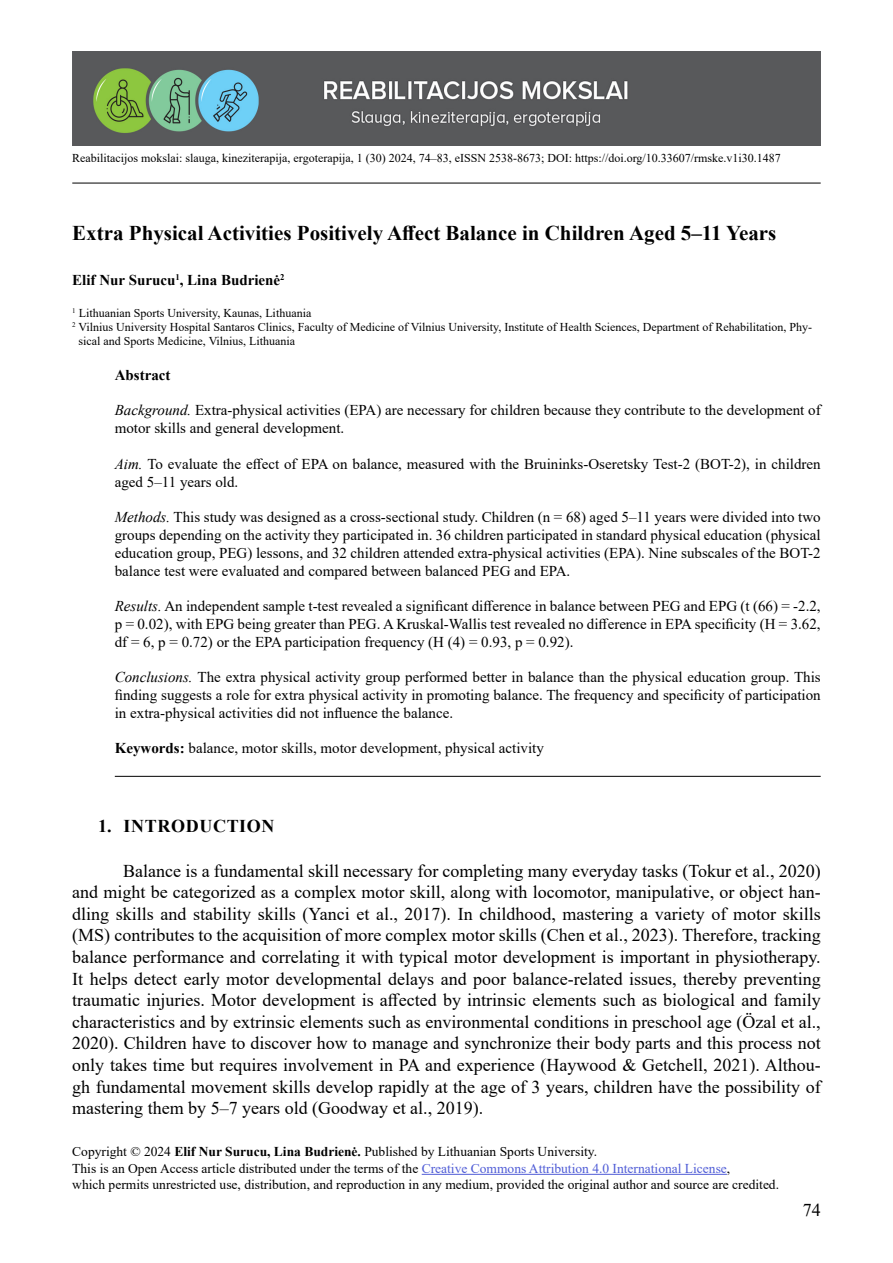
<style>
.page{position:relative;width:893px;height:1263px;background:#fff}
.page>*{position:absolute;margin:0;border:0;box-sizing:border-box;transform-origin:0 0}
.Pavadinimas{font:700 21px "Times New Roman";color:#000}
.Pagrindas{font:18px/21.6px "Times New Roman";color:#000;text-align:justify}
.t1{font:700 18px "Times New Roman";letter-spacing:.035em;color:#000}
.Abstract_tekstas{font:15px/18px "Times New Roman";color:#000;text-align:justify}
.Keywords{font:15px "Times New Roman";color:#000}
.Autoriai{font:700 15px "Times New Roman";color:#000}
.Abstract{font:700 15px "Times New Roman";color:#000}
.t2{font:13.5px/16.5px "Times New Roman";color:#000}
.Paantraste_po_autoriais{font:12px/14.4px "Times New Roman";color:#000}
.s1{font-style:italic}
.s2{font-weight:700}
.s3{color:#4f5cd6}
</style>
<div class="page">
<hr style="left:72px;top:183px;width:749px;height:1px;background:#000">
<img style="left:72px;top:51px;width:749px;height:94px">
<hr style="left:422px;top:1174px;width:305px;height:1px;background:#4f5cd6">
<hr style="left:115px;top:776px;width:706px;height:1px;background:#000">
<p class="Paantraste_po_autoriais" style="left:72px;top:151px;width:710px">Reabilitacijos mokslai: slauga, kineziterapija, ergoterapija, 1 (30) 2024, 74–83, eISSN 2538-8673; DOI: https://doi.org/10.33607/rmske.v1i30.1487</p>
<p class="Pavadinimas" style="left:72px;top:217px;width:706px">Extra Physical Activities Positively Affect Balance in Children Aged 5–11 Years</p>
<p class="Autoriai" style="left:72px;top:269px;width:214px">Elif Nur Surucu<sup>1</sup>, Lina Budrienė<sup>2</sup></p>
<p class="Paantraste_po_autoriais" style="left:72px;top:305px;width:241px"><sup>1</sup> Lithuanian Sports University, Kaunas, Lithuania</p>
<p class="Paantraste_po_autoriais" style="left:79px;top:319px;width:735px;text-indent:-6px"><sup>2</sup> Vilnius University Hospital Santaros Clinics, Faculty of Medicine of Vilnius University, Institute of Health Sciences, Department of Rehabilitation, Phy&shy;sical and Sports Medicine, Vilnius, Lithuania</p>
<p class="Abstract" style="left:115px;top:365px;width:57px">Abstract</p>
<p class="Abstract_tekstas" style="left:115px;top:401px;width:707px"><span class="s1">Background.</span> Extra-physical activities (EPA) are necessary for children because they contribute to the development of motor skills and general development.</p>
<p class="Abstract_tekstas" style="left:115px;top:454px;width:707px"><span class="s1">Aim.</span> To evaluate the effect of EPA on balance, measured with the Bruininks-Oseretsky Test-2 (BOT-2), in children aged 5–11 years old.</p>
<p class="Abstract_tekstas" style="left:115px;top:507px;width:707px"><span class="s1">Methods.</span> This study was designed as a cross-sectional study. Children (n = 68) aged 5–11 years were divided into two groups depending on the activity they participated in. 36 children participated in standard physical education (physical education group, PEG) lessons, and 32 children attended extra-physical activities (EPA). Nine subscales of the BOT-2 balance test were evaluated and compared between balanced PEG and EPA.</p>
<p class="Abstract_tekstas" style="left:115px;top:596px;width:707px"><span class="s1">Results.</span> An independent sample t-test revealed a significant difference in balance between PEG and EPG (t (66) = -2.2, p = 0.02), with EPG being greater than PEG. A Kruskal-Wallis test revealed no difference in EPA specificity (H = 3.62, df = 6, p = 0.72) or the EPA participation frequency (H (4) = 0.93, p = 0.92).</p>
<p class="Abstract_tekstas" style="left:115px;top:667px;width:707px"><span class="s1">Conclusions.</span> The extra physical activity group performed better in balance than the physical education group. This finding suggests a role for extra physical activity in promoting balance. The frequency and specificity of participation in extra-physical activities did not influence the balance.</p>
<p class="Keywords" style="left:115px;top:737px;width:431px"><span class="s2">Keywords:</span> balance, motor skills, motor development, physical activity</p>
<p class="t1" style="left:98px;top:812px;width:178px">1. INTRODUCTION</p>
<p class="Pagrindas" style="left:72px;top:859px;width:750px;text-indent:51px">Balance is a fundamental skill necessary for completing many everyday tasks (Tokur et al., 2020) and might be categorized as a complex motor skill, along with locomotor, manipulative, or object han&shy;dling skills and stability skills (Yanci et al., 2017). In childhood, mastering a variety of motor skills (MS) contributes to the acquisition of more complex motor skills (Chen et al., 2023). Therefore, tracking balance performance and correlating it with typical motor development is important in physiotherapy.<br>It helps detect early motor developmental delays and poor balance-related issues, thereby preventing traumatic injuries. Motor development is affected by intrinsic elements such as biological and family characteristics and by extrinsic elements such as environmental conditions in preschool age (Özal et al., 2020). Children have to discover how to manage and synchronize their body parts and this process not only takes time but requires involvement in PA and experience (Haywood &amp; Getchell, 2021). Althou&shy;gh fundamental movement skills develop rapidly at the age of 3 years, children have the possibility of mastering them by 5–7 years old (Goodway et al., 2019).</p>
<p class="t2" style="left:72px;top:1143px;width:708px">Copyright © 2024 <span class="s2">Elif Nur Surucu, Lina Budrienė.</span> Published by Lithuanian Sports University.<br>This is an Open Access article distributed under the terms of the <span class="s3">Creative Commons Attribution 4.0 International License</span>,<br>which permits unrestricted use, distribution, and reproduction in any medium, provided the original author and source are credited.</p>
<p class="Pagrindas" style="left:803px;top:1198px;width:19px">74</p>
</div>
